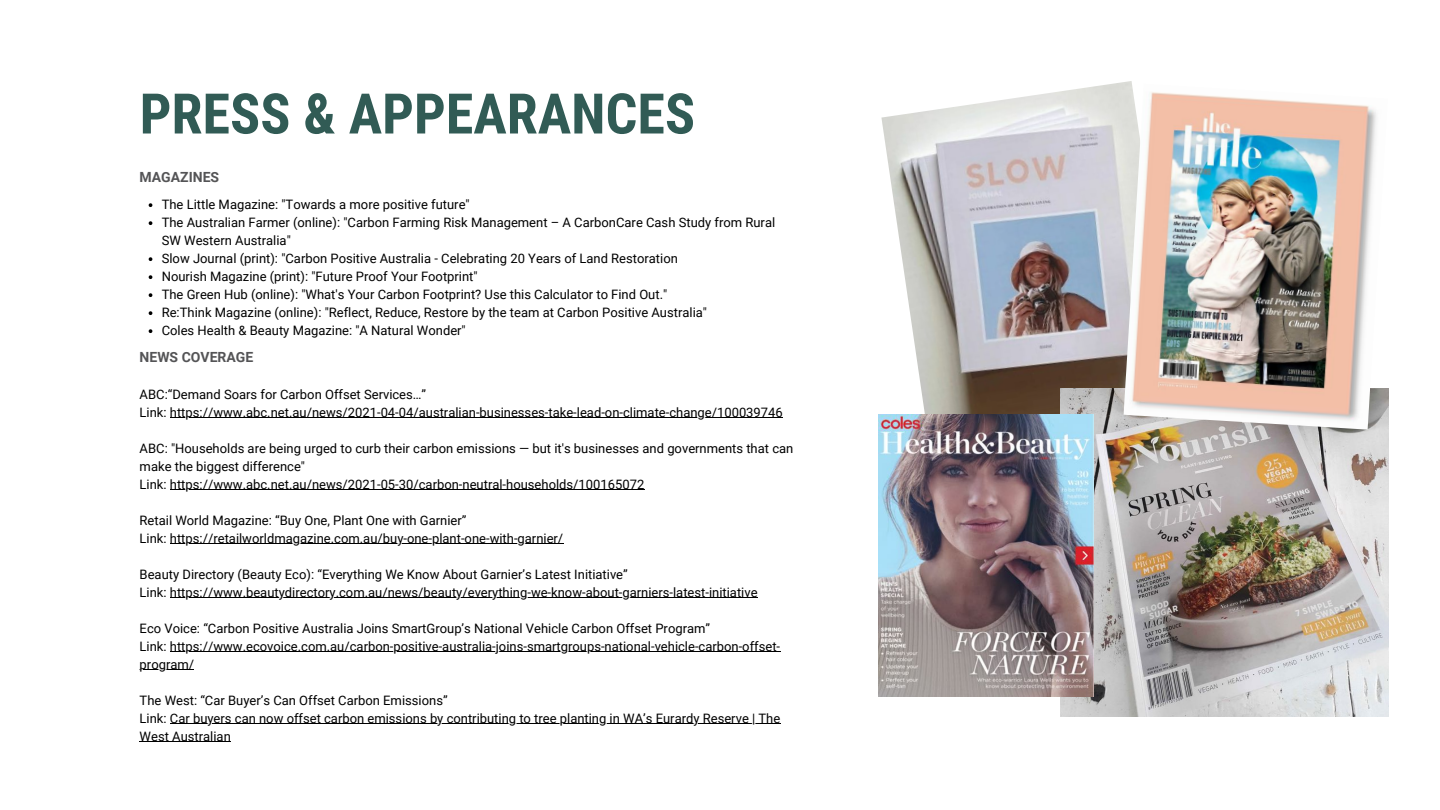
<style>
.page{position:relative;width:1440px;height:810px;background:#fff}
.page>*{position:absolute;margin:0;border:0;box-sizing:border-box;transform-origin:0 0}
.t1{font:700 56px "Roboto Condensed";color:#315b55}
.t2{font:700 14px "Roboto";color:#545456}
.t3{font:13px/18px "Roboto";color:#000}
</style>
<div class="page">
<img style="left:881px;top:81px;width:251px;height:333px">
<img style="left:1060px;top:388px;width:328px;height:328px">
<img style="left:879px;top:414px;width:215px;height:282px">
<img style="left:1124px;top:84px;width:264px;height:346px">
<svg style="left:149px;top:203px;width:3px;height:4px"></svg>
<svg style="left:149px;top:221px;width:3px;height:4px"></svg>
<svg style="left:149px;top:257px;width:3px;height:4px"></svg>
<svg style="left:149px;top:275px;width:3px;height:4px"></svg>
<svg style="left:149px;top:293px;width:3px;height:4px"></svg>
<svg style="left:149px;top:311px;width:3px;height:4px"></svg>
<svg style="left:149px;top:329px;width:3px;height:4px"></svg>
<hr style="left:170px;top:418px;width:613px;height:1px;background:#000">
<hr style="left:170px;top:490px;width:474px;height:1px;background:#000">
<hr style="left:170px;top:544px;width:393px;height:1px;background:#000">
<hr style="left:170px;top:598px;width:588px;height:1px;background:#000">
<hr style="left:170px;top:652px;width:610px;height:1px;background:#000">
<hr style="left:140px;top:670px;width:54px;height:1px;background:#000">
<hr style="left:170px;top:724px;width:610px;height:1px;background:#000">
<hr style="left:140px;top:742px;width:91px;height:1px;background:#000">
<h1 class="t1" style="left:140px;top:74px;width:557px">PRESS &amp; APPEARANCES</h1>
<p class="t2" style="left:140px;top:167px;width:81px">MAGAZINES</p>
<p class="t3" style="left:162px;top:194px;width:615px">The Little Magazine: "Towards a more positive future"<br>The Australian Farmer (online): "Carbon Farming Risk Management – A CarbonCare Cash Study from Rural SW Western Australia"<br>Slow Journal (print): "Carbon Positive Australia - Celebrating 20 Years of Land Restoration<br>Nourish Magazine (print): "Future Proof Your Footprint"<br>The Green Hub (online): "What's Your Carbon Footprint? Use this Calculator to Find Out."<br>Re:Think Magazine (online): "Reflect, Reduce, Restore by the team at Carbon Positive Australia"<br>Coles Health &amp; Beauty Magazine: "A Natural Wonder"</p>
<p class="t2" style="left:140px;top:347px;width:115px">NEWS COVERAGE</p>
<p class="t3" style="left:140px;top:385px;width:645px">ABC:“Demand Soars for Carbon Offset Services…”<br>Link: https://www.abc.net.au/news/2021-04-04/australian-businesses-take-lead-on-climate-change/100039746</p>
<p class="t3" style="left:140px;top:439px;width:655px">ABC: "Households are being urged to curb their carbon emissions — but it's businesses and governments that can make the biggest difference"<br>Link: https://www.abc.net.au/news/2021-05-30/carbon-neutral-households/100165072</p>
<p class="t3" style="left:140px;top:511px;width:425px">Retail World Magazine: “Buy One, Plant One with Garnier”<br>Link: https://retailworldmagazine.com.au/buy-one-plant-one-with-garnier/</p>
<p class="t3" style="left:140px;top:565px;width:619px">Beauty Directory (Beauty Eco): “Everything We Know About Garnier’s Latest Initiative”<br>Link: https://www.beautydirectory.com.au/news/beauty/everything-we-know-about-garniers-latest-initiative</p>
<p class="t3" style="left:140px;top:619px;width:642px">Eco Voice: “Carbon Positive Australia Joins SmartGroup’s National Vehicle Carbon Offset Program”<br>Link: https://www.ecovoice.com.au/carbon-positive-australia-joins-smartgroups-national-vehicle-carbon-offset&shy;program/</p>
<p class="t3" style="left:140px;top:691px;width:642px">The West: “Car Buyer’s Can Offset Carbon Emissions”<br>Link: Car buyers can now offset carbon emissions by contributing to tree planting in WA’s Eurardy Reserve | The<br>West Australian</p>
</div>
